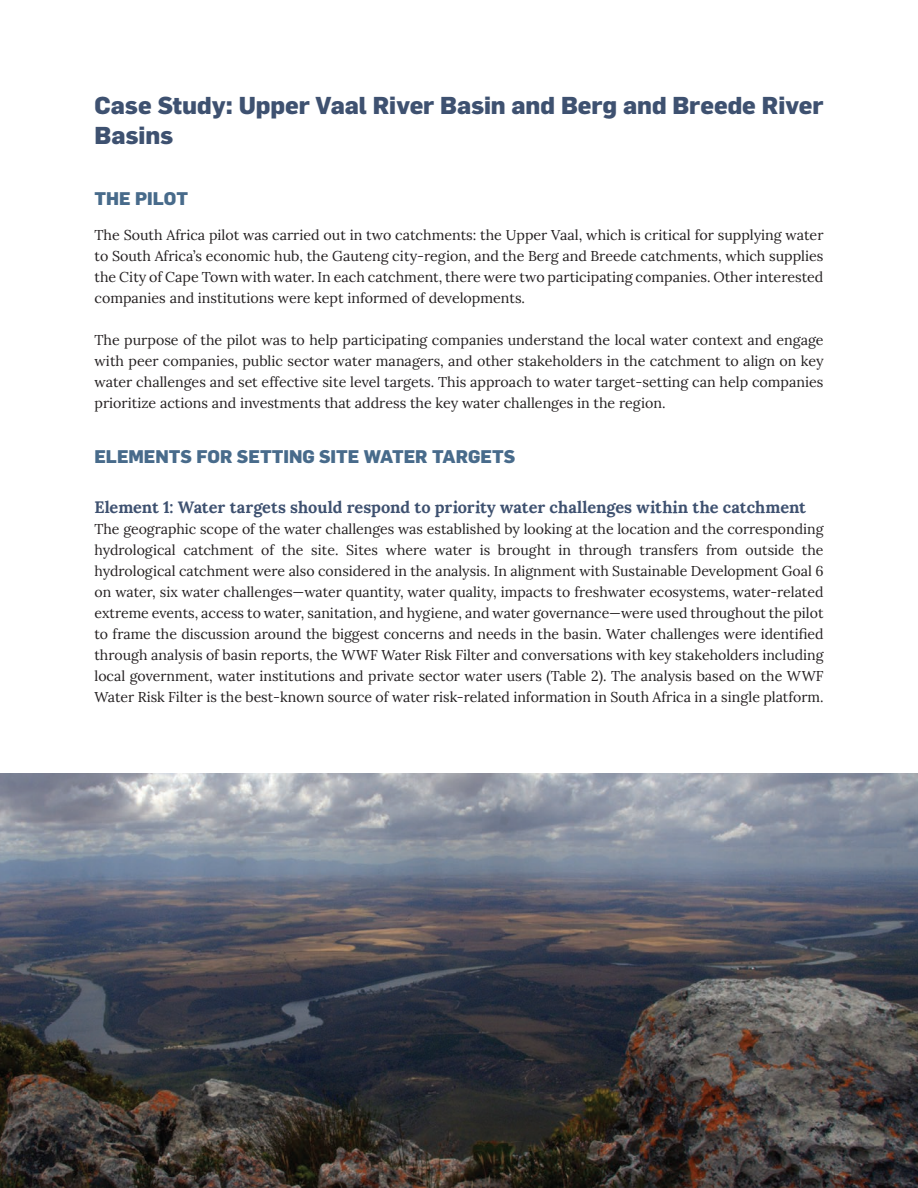
<style>
.page{position:relative;width:918px;height:1188px;background:#fff}
.page>*{position:absolute;margin:0;border:0;box-sizing:border-box;transform-origin:0 0}
.t1{font:800 24px/30px "Flama";color:#3e5170}
.t2{font:800 18px "Flama";color:#486b8b}
.t3{font:700 16.5px "Lora";color:#3e5170}
.t4{font:14.25px/21px "Lora";color:#231f20;text-align:justify}
</style>
<div class="page">
<img style="left:0;top:773px;width:918px;height:415px">
<h1 class="t1" style="left:94px;top:89px;width:730px">Case Study: Upper Vaal River Basin and Berg and Breede River<br>Basins</h1>
<p class="t2" style="left:94px;top:187px;width:95px">THE PILOT</p>
<p class="t4" style="left:94px;top:223px;width:731px">The South Africa pilot was carried out in two catchments: the Upper Vaal, which is critical for supplying water to South Africa’s economic hub, the Gauteng city-region, and the Berg and Breede catchments, which supplies the City of Cape Town with water. In each catchment, there were two participating companies. Other interested companies and institutions were kept informed of developments.</p>
<p class="t4" style="left:94px;top:328px;width:731px">The purpose of the pilot was to help participating companies understand the local water context and engage with peer companies, public sector water managers, and other stakeholders in the catchment to align on key water challenges and set effective site level targets. This approach to water target-setting can help companies prioritize actions and investments that address the key water challenges in the region.</p>
<p class="t2" style="left:94px;top:445px;width:422px">ELEMENTS FOR SETTING SITE WATER TARGETS</p>
<p class="t3" style="left:94px;top:494px;width:713px">Element 1: Water targets should respond to priority water challenges within the catchment</p>
<p class="t4" style="left:94px;top:518px;width:731px">The geographic scope of the water challenges was established by looking at the location and the corresponding hydrological catchment of the site. Sites where water is brought in through transfers from outside the hydrological catchment were also considered in the analysis. In alignment with Sustainable Development Goal 6 on water, six water challenges—water quantity, water quality, impacts to freshwater ecosystems, water-related extreme events, access to water, sanitation, and hygiene, and water governance—were used throughout the pilot to frame the discussion around the biggest concerns and needs in the basin. Water challenges were identified through analysis of basin reports, the WWF Water Risk Filter and conversations with key stakeholders including local government, water institutions and private sector water users (Table 2). The analysis based on the WWF Water Risk Filter is the best-known source of water risk-related information in South Africa in a single platform.</p>
</div>
